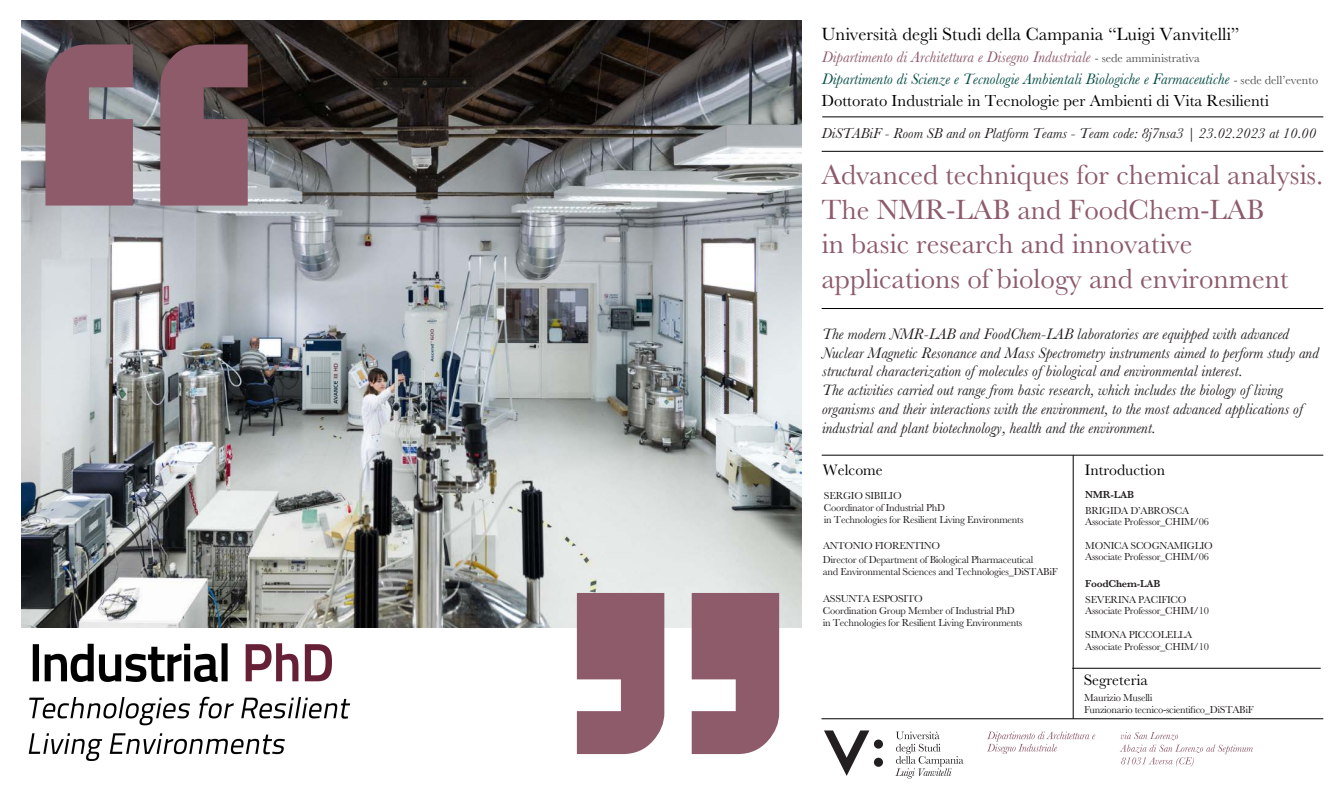
<style>
.page{position:relative;width:1343px;height:795px;background:#fff}
.page>*{position:absolute;margin:0;border:0;box-sizing:border-box;transform-origin:0 0}
.t1{font:28.88px/34.6px "Baskerville MT Std";color:#8d5b69}
.t2{font:18.38px "Baskerville MT Std";color:#000}
.t3{font:16.62px "Baskerville MT Std";color:#000}
.t4{font:italic 15.75px/18.9px "Baskerville MT Std";color:#231f20}
.t5{font:italic 15.75px/22.1px "Baskerville MT Std";color:#044c44}
.t6{font:15.75px "Baskerville MT Std";color:#000001}
.t7{font:italic 14.96px "Baskerville MT Std";color:#231f20}
.t8{font:10.5px/11.4px "Baskerville MT Std";letter-spacing:-.025em;color:#231f20}
.t9{font:600 10.5px "Baskerville MT Std";letter-spacing:-.025em;color:#231f20}
.s1{color:#8d5b69}
.s2{font-style:normal;font-size:12.25px;color:#4e5152}
.s3{font-style:normal;font-size:12.25px;color:#4d5152}
</style>
<div class="page">
<img style="left:28px;top:630px;width:752px;height:131px">
<img style="left:22px;top:21px;width:779px;height:606px">
<hr style="left:821px;top:151px;width:502px;height:1px;background:#000">
<hr style="left:821px;top:718px;width:502px;height:1px;background:#000">
<hr style="left:822px;top:117px;width:501px;height:1px;background:#000">
<hr style="left:821px;top:455px;width:502px;height:1px;background:#000">
<hr style="left:821px;top:308px;width:502px;height:1px;background:#000">
<hr style="left:1072px;top:455px;width:1px;height:263px;background:#000">
<svg style="left:577px;top:592px;width:202px;height:161px"></svg>
<svg style="left:45px;top:44px;width:203px;height:161px"></svg>
<svg style="left:873px;top:739px;width:10px;height:9px"></svg>
<svg style="left:824px;top:730px;width:45px;height:45px"></svg>
<svg style="left:873px;top:757px;width:10px;height:9px"></svg>
<svg style="left:895px;top:731px;width:68px;height:47px"></svg>
<svg style="left:987px;top:731px;width:108px;height:22px"></svg>
<svg style="left:1119px;top:732px;width:133px;height:34px"></svg>
<hr style="left:1072px;top:667px;width:248px;height:1px;background:#000">
<h2 class="t2" style="left:821px;top:23px;width:419px">Università degli Studi della Campania “Luigi Vanvitelli”</h2>
<h3 class="t5" style="left:821px;top:46px;width:498px"><span class="s1">Dipartimento di Architettura e Disegno Industriale</span> <span class="s2">- sede amministrativa<br></span>Dipartimento di Scienze e Tecnologie Ambientali Biologiche e Farmaceutiche <span class="s3">- sede dell’evento</span></h3>
<h3 class="t3" style="left:821px;top:91px;width:449px">Dottorato Industriale in Tecnologie per Ambienti di Vita Resilienti</h3>
<h3 class="t7" style="left:821px;top:125px;width:496px">DiSTABiF - Room SB and on Platform Teams - Team code: 8j7nsa3 | 23.02.2023 at 10.00</h3>
<h1 class="t1" style="left:821px;top:157px;width:503px">Advanced techniques for chemical analysis.<br>The NMR-LAB and FoodChem-LAB<br>in basic research and innovative applications of biology and environment</h1>
<p class="t4" style="left:821px;top:324px;width:498px">The modern NMR-LAB and FoodChem-LAB laboratories are equipped with advanced Nuclear Magnetic Resonance and Mass Spectrometry instruments aimed to perform study and structural characterization of molecules of biological and environmental interest.<br>The activities carried out range from basic research, which includes the biology of living organisms and their interactions with the environment, to the most advanced applications of industrial and plant biotechnology, health and the environment.</p>
<h3 class="t6" style="left:823px;top:460px;width:61px">Welcome</h3>
<h3 class="t6" style="left:1084px;top:461px;width:82px">Introduction</h3>
<p class="t8" style="left:824px;top:490px;width:201px;line-height:11.7px">SERGIO SIBILIO<br>Coordinator of Industrial PhD<br>in Technologies for Resilient Living Environments</p>
<p class="t8" style="left:822px;top:538px;width:212px;line-height:14.2px">ANTONIO FIORENTINO<br>Director of Department of Biological Pharmaceutical</p>
<p class="t8" style="left:822px;top:565px;width:236px">and Environmental Sciences and Technologies_DiSTABiF</p>
<p class="t8" style="left:822px;top:592px;width:193px;line-height:12.4px">ASSUNTA ESPOSITO<br>Coordination Group Member of Industrial PhD</p>
<p class="t8" style="left:822px;top:616px;width:201px">in Technologies for Resilient Living Environments</p>
<p class="t9" style="left:1085px;top:488px;width:50px">NMR-LAB</p>
<p class="t8" style="left:1085px;top:504px;width:125px">BRIGIDA D’ABROSCA<br>Associate Professor_CHIM/06</p>
<p class="t8" style="left:1085px;top:539px;width:129px">MONICA SCOGNAMIGLIO<br>Associate Professor_CHIM/06</p>
<p class="t9" style="left:1085px;top:577px;width:77px">FoodChem-LAB</p>
<p class="t8" style="left:1085px;top:593px;width:125px">SEVERINA PACIFICO<br>Associate Professor_CHIM/10</p>
<p class="t8" style="left:1085px;top:629px;width:125px">SIMONA PICCOLELLA<br>Associate Professor_CHIM/10</p>
<h3 class="t6" style="left:1083px;top:670px;width:66px">Segreteria</h3>
<p class="t8" style="left:1083px;top:690px;width:171px;line-height:12.6px">Maurizio Muselli<br>Funzionario tecnico-scientifico_DiSTABiF</p>
</div>
